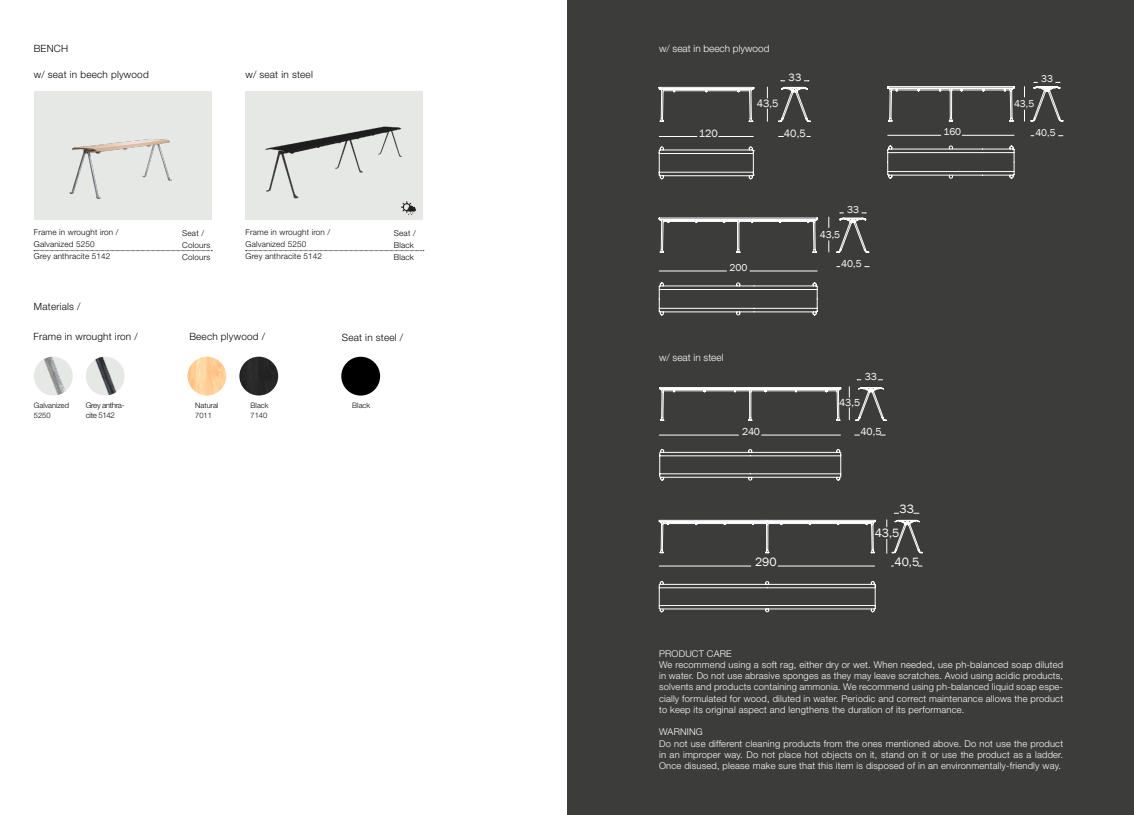
<style>
.page{position:relative;width:1134px;height:815px;background:#fff}
.page>*{position:absolute;margin:0;border:0;box-sizing:border-box;transform-origin:0 0}
.t1{font:12.38px "Franklin Gothic";color:#fff}
.t2{font:10.88px "Franklin Gothic";color:#fff}
.t3{font:10.5px "Franklin Gothic";color:#fff}
.t4{font:10.25px "Franklin Gothic";color:#fff}
.t5{font:10.12px "Franklin Gothic";color:#fff}
.t6{font:300 10px "Helvetica Neue LT Std";letter-spacing:.02em;color:#040503}
.t7{font:300 10px "Helvetica Neue LT Std";color:#fff}
.t8{font:300 9.38px/11.2px "Helvetica Neue LT Std";letter-spacing:.02em;color:#fff;text-align:justify}
.t9{font:300 8.12px "Helvetica Neue LT Std";letter-spacing:.02em;color:#040503}
.t10{font:300 7.88px/10px "Helvetica Neue LT Std";letter-spacing:-.04em;color:#040503}
.t11{font:300 7.5px "Helvetica Neue LT Std";color:#040503}
</style>
<div class="page">
<div style="left:567px;top:0;width:567px;height:815px;background:#3c3c3b"></div>
<div style="left:341px;top:357px;width:39px;height:39px;background:#000;border-radius:50%"></div>
<img style="left:188px;top:357px;width:38px;height:39px;border-radius:19px">
<img style="left:34px;top:357px;width:39px;height:39px;border-radius:19px">
<img style="left:86px;top:357px;width:39px;height:39px;border-radius:19px">
<img style="left:239px;top:357px;width:39px;height:39px;border-radius:19px">
<div style="left:34px;top:91px;width:177px;height:129px;background:#e6e8e5"></div>
<img style="left:246px;top:91px;width:177px;height:129px">
<svg style="left:34px;top:250px;width:178px;height:1px"></svg>
<svg style="left:246px;top:250px;width:178px;height:1px"></svg>
<svg style="left:400px;top:201px;width:16px;height:14px"></svg>
<svg style="left:659px;top:513px;width:264px;height:99px"></svg>
<svg style="left:659px;top:379px;width:228px;height:102px"></svg>
<svg style="left:659px;top:80px;width:152px;height:99px"></svg>
<svg style="left:887px;top:82px;width:176px;height:97px"></svg>
<svg style="left:659px;top:212px;width:210px;height:103px"></svg>
<p class="t6" style="left:34px;top:42px;width:36px">BENCH</p>
<p class="t7" style="left:659px;top:42px;width:112px">w/ seat in beech plywood</p>
<p class="t6" style="left:34px;top:68px;width:117px">w/ seat in beech plywood</p>
<p class="t6" style="left:245px;top:68px;width:69px">w/ seat in steel</p>
<p class="t2" style="left:789px;top:70px;width:14px">33</p>
<p class="t5" style="left:1041px;top:73px;width:13px">33</p>
<p class="t2" style="left:757px;top:97px;width:23px">43,5</p>
<p class="t5" style="left:1014px;top:98px;width:22px">43,5</p>
<p class="t2" style="left:699px;top:126px;width:21px">120</p>
<p class="t2" style="left:784px;top:126px;width:23px">40,5</p>
<p class="t5" style="left:944px;top:126px;width:19px">160</p>
<p class="t5" style="left:1035px;top:126px;width:22px">40,5</p>
<p class="t4" style="left:847px;top:203px;width:13px">33</p>
<p class="t9" style="left:34px;top:227px;width:86px">Frame in wrought iron /</p>
<p class="t9" style="left:34px;top:239px;width:62px">Galvanized 5250</p>
<p class="t9" style="left:34px;top:251px;width:78px">Grey anthracite 5142</p>
<p class="t9" style="left:182px;top:228px;width:23px">Seat /</p>
<p class="t9" style="left:182px;top:240px;width:30px">Colours</p>
<p class="t9" style="left:182px;top:252px;width:30px">Colours</p>
<p class="t9" style="left:246px;top:227px;width:86px">Frame in wrought iron /</p>
<p class="t9" style="left:246px;top:239px;width:62px">Galvanized 5250</p>
<p class="t9" style="left:246px;top:251px;width:78px">Grey anthracite 5142</p>
<p class="t9" style="left:394px;top:228px;width:23px">Seat /</p>
<p class="t9" style="left:394px;top:240px;width:22px">Black</p>
<p class="t9" style="left:394px;top:252px;width:22px">Black</p>
<p class="t4" style="left:820px;top:228px;width:22px">43,5</p>
<p class="t4" style="left:729px;top:261px;width:19px">200</p>
<p class="t4" style="left:841px;top:257px;width:22px">40,5</p>
<p class="t6" style="left:34px;top:301px;width:48px">Materials /</p>
<p class="t6" style="left:34px;top:331px;width:106px">Frame in wrought iron /</p>
<p class="t6" style="left:189px;top:331px;width:77px">Beech plywood /</p>
<p class="t6" style="left:342px;top:331px;width:63px">Seat in steel /</p>
<p class="t7" style="left:659px;top:351px;width:66px">w/ seat in steel</p>
<p class="t3" style="left:865px;top:370px;width:14px">33</p>
<p class="t11" style="left:34px;top:400px;width:37px">Galvanized</p>
<p class="t11" style="left:34px;top:410px;width:18px">5250</p>
<p class="t10" style="left:86px;top:400px;width:40px">Grey anthra&shy;cite 5142</p>
<p class="t11" style="left:352px;top:400px;width:19px">Black</p>
<p class="t11" style="left:195px;top:400px;width:25px">Natural</p>
<p class="t11" style="left:195px;top:410px;width:18px">7011</p>
<p class="t11" style="left:251px;top:400px;width:19px">Black</p>
<p class="t11" style="left:251px;top:410px;width:18px">7140</p>
<p class="t3" style="left:839px;top:396px;width:23px">43,5</p>
<p class="t3" style="left:742px;top:425px;width:19px">240</p>
<p class="t3" style="left:860px;top:425px;width:23px">40,5</p>
<h1 class="t1" style="left:899px;top:501px;width:16px">33</h1>
<h1 class="t1" style="left:875px;top:525px;width:26px">43,5</h1>
<h1 class="t1" style="left:755px;top:554px;width:23px">290</h1>
<h1 class="t1" style="left:894px;top:554px;width:26px">40,5</h1>
<p class="t8" style="left:659px;top:647px;width:74px">PRODUCT CARE</p>
<p class="t8" style="left:659px;top:659px;width:406px">We recommend using a soft rag, either dry or wet. When needed, use ph-balanced soap diluted in water. Do not use abrasive sponges as they may leave scratches. Avoid using acidic products, solvents and products containing ammonia. We recommend using ph-balanced liquid soap espe&shy;cially formulated for wood, diluted in water. Periodic and correct maintenance allows the product to keep its original aspect and lengthens the duration of its performance.</p>
<p class="t8" style="left:659px;top:726px;width:45px">WARNING</p>
<p class="t8" style="left:659px;top:737px;width:406px">Do not use different cleaning products from the ones mentioned above. Do not use the product in an improper way. Do not place hot objects on it, stand on it or use the product as a ladder.<br>Once disused, please make sure that this item is disposed of in an environmentally-friendly way.</p>
</div>
